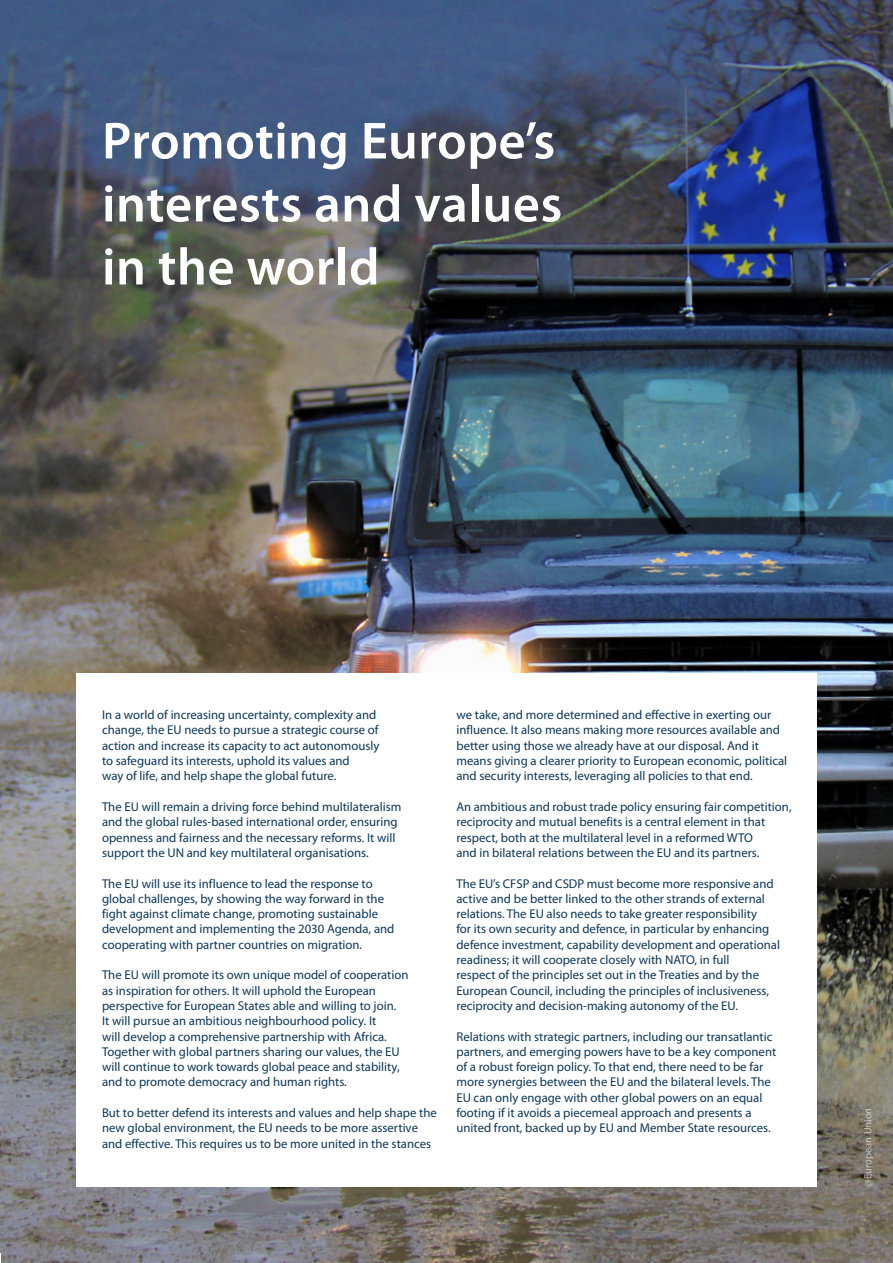
<style>
.page{position:relative;width:893px;height:1263px;background:#fff}
.page>*{position:absolute;margin:0;border:0;box-sizing:border-box;transform-origin:0 0}
.t1{font:600 52.5px/63px "Myriad Pro";letter-spacing:.01em;color:#fff}
.t2{font:12.75px/15.3px "Myriad Pro";color:#0c3759}
.t3{font:10.5px "Myriad Pro";color:#fff}
</style>
<div class="page">
<img style="left:0;top:0;width:893px;height:1263px">
<div style="left:77px;top:673px;width:740px;height:513px;background:#fff"></div>
<h1 class="t1" style="left:102px;top:108px;width:462px">Promoting Europe’s interests and values in the world</h1>
<p class="t2" style="left:102px;top:707px;width:279px">In a world of increasing uncertainty, complexity and change, the EU needs to pursue a strategic course of action and increase its capacity to act autonomously to safeguard its interests, uphold its values and<br>way of life, and help shape the global future.</p>
<p class="t2" style="left:102px;top:799px;width:301px">The EU will remain a driving force behind multilateralism and the global rules-based international order, ensuring openness and fairness and the necessary reforms. It will support the UN and key multilateral organisations.</p>
<p class="t2" style="left:102px;top:875px;width:294px">The EU will use its influence to lead the response to global challenges, by showing the way forward in the fight against climate change, promoting sustainable development and implementing the 2030 Agenda, and cooperating with partner countries on migration.</p>
<p class="t2" style="left:102px;top:967px;width:308px">The EU will promote its own unique model of cooperation as inspiration for others. It will uphold the European perspective for European States able and willing to join.<br>It will pursue an ambitious neighbourhood policy. It<br>will develop a comprehensive partnership with Africa.<br>Together with global partners sharing our values, the EU will continue to work towards global peace and stability, and to promote democracy and human rights.</p>
<p class="t2" style="left:102px;top:1105px;width:336px">But to better defend its interests and values and help shape the new global environment, the EU needs to be more assertive and effective. This requires us to be more united in the stances</p>
<p class="t2" style="left:456px;top:707px;width:332px">we take, and more determined and effective in exerting our influence. It also means making more resources available and better using those we already have at our disposal. And it means giving a clearer priority to European economic, political and security interests, leveraging all policies to that end.</p>
<p class="t2" style="left:456px;top:799px;width:337px">An ambitious and robust trade policy ensuring fair competition, reciprocity and mutual benefits is a central element in that respect, both at the multilateral level in a reformed WTO<br>and in bilateral relations between the EU and its partners.</p>
<p class="t2" style="left:456px;top:875px;width:325px">The EU’s CFSP and CSDP must become more responsive and active and be better linked to the other strands of external relations. The EU also needs to take greater responsibility<br>for its own security and defence, in particular by enhancing defence investment, capability development and operational readiness; it will cooperate closely with NATO, in full<br>respect of the principles set out in the Treaties and by the European Council, including the principles of inclusiveness, reciprocity and decision-making autonomy of the EU.</p>
<p class="t2" style="left:456px;top:1028px;width:321px">Relations with strategic partners, including our transatlantic partners, and emerging powers have to be a key component of a robust foreign policy. To that end, there need to be far more synergies between the EU and the bilateral levels. The EU can only engage with other global powers on an equal footing if it avoids a piecemeal approach and presents a united front, backed up by EU and Member State resources.</p>
<p class="t3" style="left:862px;top:1186px;width:80px;rotate:-90deg">@European Union</p>
</div>
